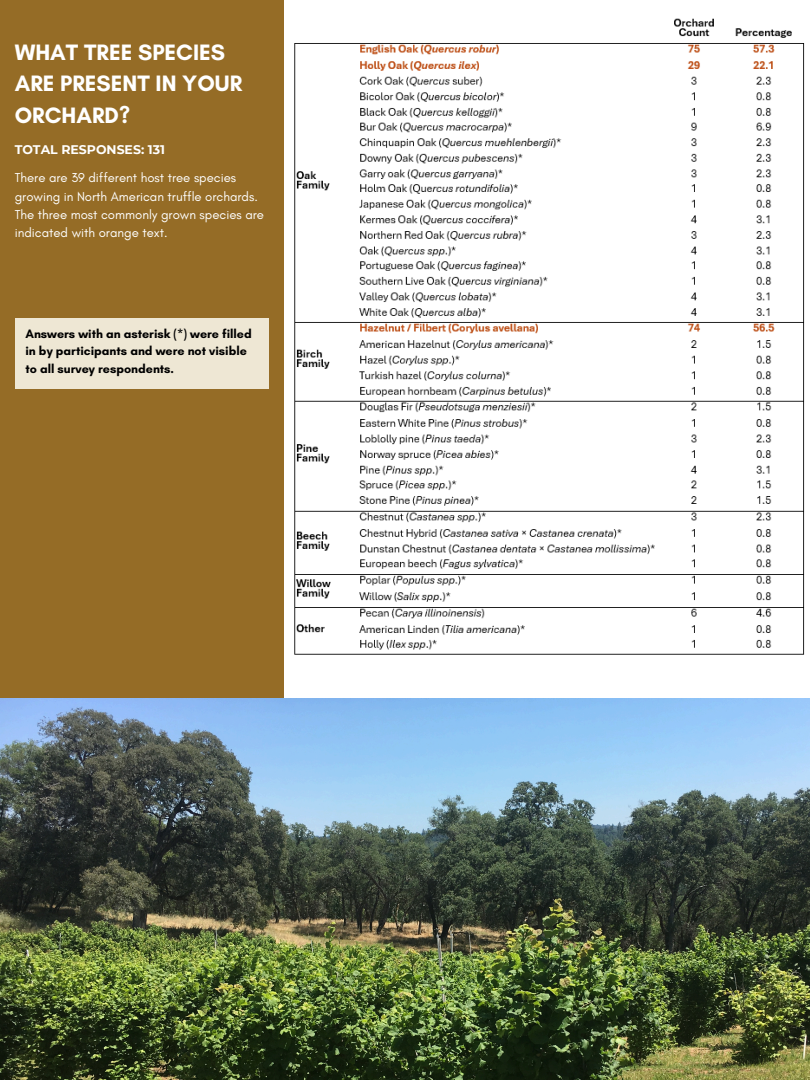
<style>
.page{position:relative;width:810px;height:1080px;background:#fff}
.page>*{position:absolute;margin:0;border:0;box-sizing:border-box;transform-origin:0 0}
.t1{font:700 22.69px/31.4px "Glacial Indifference";color:#fff}
.t2{font:13.12px/18.2px "Glacial Indifference";color:#fff}
.t3{font:700 12.5px/17.4px "Glacial Indifference";color:#000}
.t4{font:700 12.5px "Montserrat";color:#fff}
</style>
<div class="page">
<div style="left:0;top:0;width:284px;height:1080px;background:#956c26"></div>
<img style="left:0;top:698px;width:810px;height:382px">
<div style="left:15px;top:318px;width:253px;height:70px;background:#eee7d4"></div>
<img style="left:294px;top:18px;width:511px;height:637px">
<h3 class="t1" style="left:15px;top:36px;width:229px">WHAT TREE SPECIES<br>ARE PRESENT IN YOUR<br>ORCHARD?</h3>
<p class="t4" style="left:15px;top:142px;width:152px">TOTAL RESPONSES: 131</p>
<h2 class="t2" style="left:15px;top:169px;width:251px">There are 39 different host tree species growing in North American truffle orchards.<br>The three most commonly grown species are indicated with orange text.</h2>
<p class="t3" style="left:25px;top:325px;width:228px">Answers with an asterisk (*) were filled in by participants and were not visible to all survey respondents.</p>
</div>
